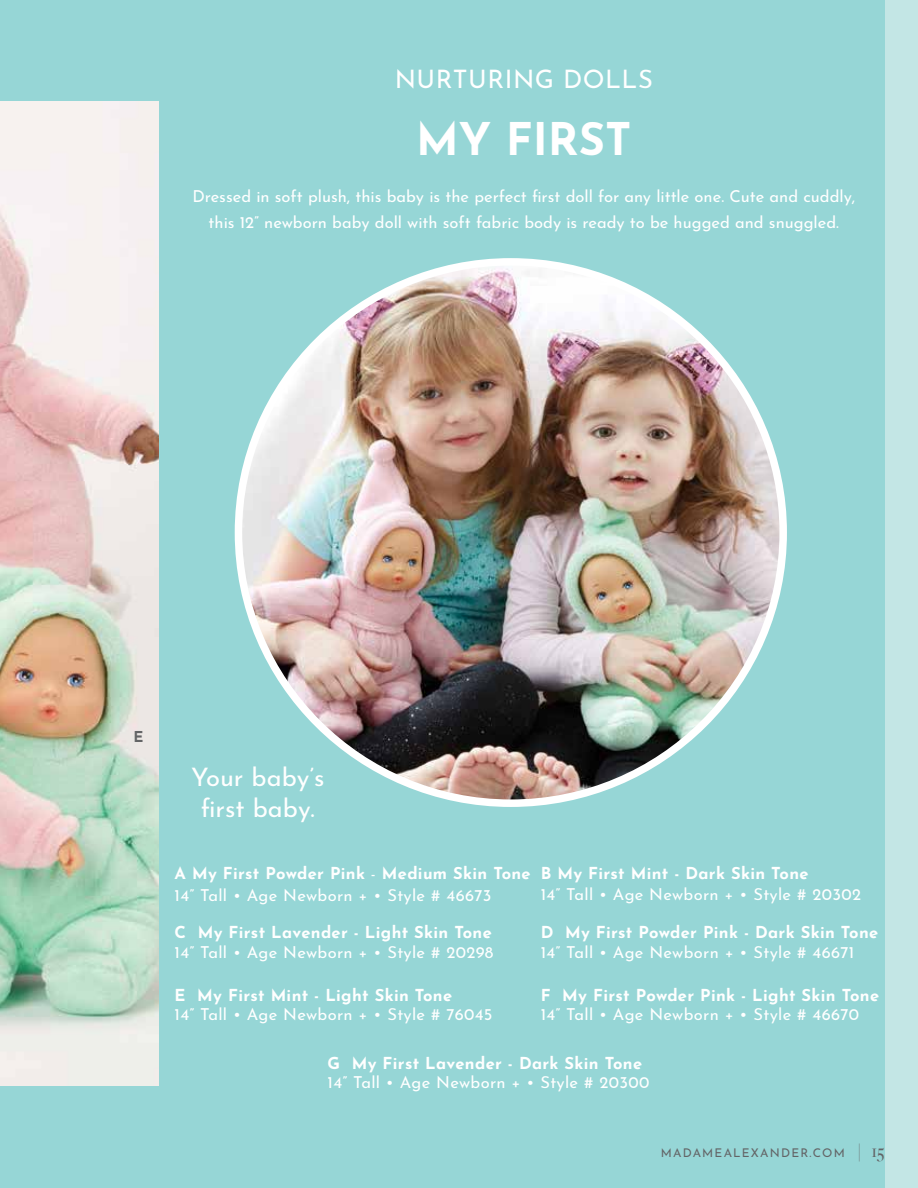
<style>
.page{position:relative;width:918px;height:1188px;background:#fff}
.page>*{position:absolute;margin:0;border:0;box-sizing:border-box;transform-origin:0 0}
.t1{font:700 45px "Josefin Sans";color:#fff}
.t2{font:25.5px/31.5px "Josefin Sans";letter-spacing:.01em;color:#fff;text-align:center}
.t3{font:16.5px/25.5px "Josefin Sans";letter-spacing:.01em;color:#fff;text-align:center}
.t4{font:700 16.5px/22.5px "Josefin Sans";letter-spacing:.02em;color:#fff}
.t5{font:700 15px "Josefin Sans";color:#636466}
.t6{font:12px "Josefin Sans";letter-spacing:.1em;color:#636466}
.s1{font-weight:400}
.s2{font-family:"Didot";font-weight:700;font-size:18px}
.s3{font-family:"Big Caslon";font-weight:500;font-size:18px}
</style>
<div class="page">
<div style="left:0;top:0;width:160px;height:1188px;background:#96d6d6"></div>
<img style="left:0;top:101px;width:159px;height:984px">
<div style="left:160px;top:0;width:758px;height:1188px;background:#96d6d6"></div>
<div style="left:886px;top:0;width:32px;height:1188px;background:#c3e6e5"></div>
<img style="left:238px;top:262px;width:545px;height:541px">
<h2 class="t2" style="left:395px;top:60px;width:260px">NURTURING DOLLS</h2>
<h1 class="t1" style="left:416px;top:99px;width:217px">MY FIRST</h1>
<p class="t3" style="left:192px;top:182px;width:664px">Dressed in soft plush, this baby is the perfect first doll for any little one. Cute and cuddly, this 12” newborn baby doll with soft fabric body is ready to be hugged and snuggled.</p>
<p class="t5" style="left:133px;top:723px;width:11px">E</p>
<h2 class="t2" style="left:191px;top:758px;width:135px">Your baby’s first baby.</h2>
<p class="t4" style="left:175px;top:859px;width:358px">A My First Powder Pink <span class="s1">-</span> Medium Skin Tone<br><span class="s1">14” Tall • Age Newborn + • Style # 46673</span></p>
<p class="t4" style="left:175px;top:918px;width:319px">C My First Lavender - Light Skin Tone</p>
<p class="t3" style="left:175px;top:937px;width:321px">14” Tall • Age Newborn + • Style # 20298</p>
<p class="t4" style="left:541px;top:859px;width:269px">B My First Mint - Dark Skin Tone</p>
<p class="t3" style="left:541px;top:880px;width:322px">14” Tall • Age Newborn + • Style # 20302</p>
<p class="t4" style="left:541px;top:918px;width:339px">D My First Powder Pink - Dark Skin Tone</p>
<p class="t3" style="left:541px;top:937px;width:315px">14” Tall • Age Newborn + • Style # 46671</p>
<p class="t4" style="left:175px;top:981px;width:279px">E My First Mint - Light Skin Tone</p>
<p class="t3" style="left:175px;top:1000px;width:319px">14” Tall • Age Newborn + • Style # 76045</p>
<p class="t4" style="left:541px;top:981px;width:340px">F My First Powder Pink - Light Skin Tone</p>
<p class="t3" style="left:541px;top:1000px;width:320px">14” Tall • Age Newborn + • Style # 46670</p>
<p class="t4" style="left:328px;top:1049px;width:316px">G My First Lavender - Dark Skin Tone</p>
<p class="t3" style="left:328px;top:1068px;width:323px">14” Tall • Age Newborn + • Style # 20300</p>
<p class="t6" style="left:661px;top:1143px;width:225px">MADAMEALEXANDER.COM <span class="s2">|</span> <span class="s3">15</span></p>
</div>
